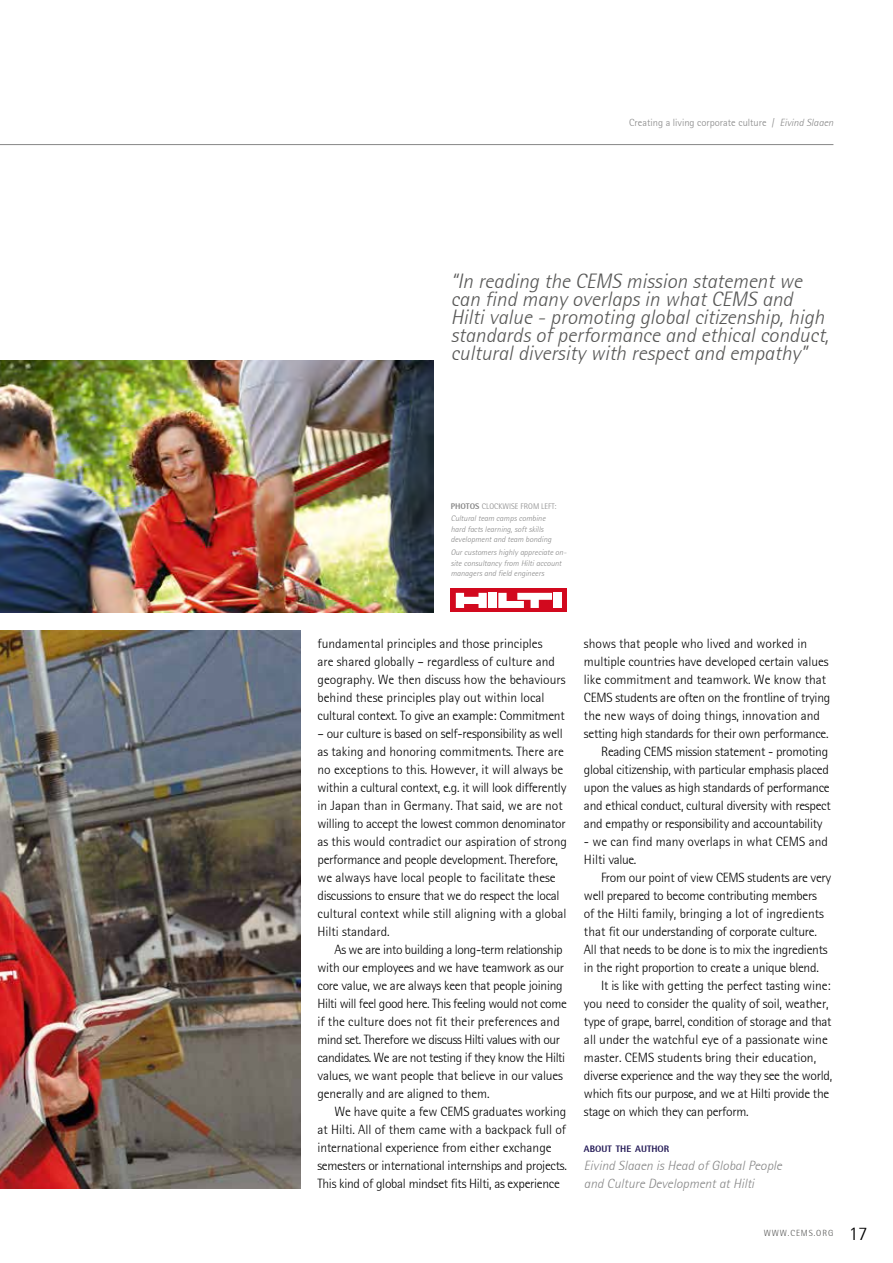
<style>
.page{position:relative;width:893px;height:1263px;background:#fff}
.page>*{position:absolute;margin:0;border:0;box-sizing:border-box;transform-origin:0 0}
.t1{font:italic 300 21px/18px "Rotis Semi Sans";color:#575756}
.t2{font:300 13.5px/18px "Rotis Semi Sans";letter-spacing:-.02em;color:#000}
.t3{font:300 13.5px/18px "Rotis Semi Sans";color:#000}
.t4{font:italic 300 13.5px/18px "Rotis Semi Sans";color:#878787}
.t5{font:300 10.5px "Rotis Semi Sans";color:#878787}
.t6{font:800 9.45px "Rotis Semi Sans";color:#231956}
.t7{font:300 9px "Rotis Semi Sans";letter-spacing:.1em;color:#575756}
.t8{font:italic 300 8.25px/10.5px "Rotis Semi Sans";color:#878787}
.s1{font-style:italic}
.s2{font-weight:800;font-style:normal}
.s3{font-style:normal}
.s4{font-size:19.5px;color:#000}
</style>
<div class="page">
<hr style="left:0;top:144px;width:833px;height:1px;background:#878787">
<img style="left:0;top:630px;width:300px;height:558px">
<img style="left:0;top:360px;width:434px;height:252px">
<div style="left:451px;top:589px;width:116px;height:23px;background:#d2091e"></div>
<div style="left:488px;top:593px;width:9px;height:15px;background:#fff"></div>
<div style="left:554px;top:593px;width:8px;height:15px;background:#fff"></div>
<svg style="left:456px;top:593px;width:31px;height:15px"></svg>
<svg style="left:498px;top:593px;width:54px;height:15px"></svg>
<p class="t5" style="left:629px;top:116px;width:206px">Creating a living corporate culture / <span class="s1">Eivind Slaaen</span></p>
<h1 class="t1" style="left:451px;top:272px;width:380px">“In reading the CEMS mission statement we can find many overlaps in what CEMS and Hilti value - promoting global citizenship, high standards of performance and ethical conduct, cultural diversity with respect and empathy”</h1>
<p class="t8" style="left:451px;top:500px;width:107px;line-height:12.6px"><span class="s2">PHOTOS</span> <span class="s3">CLOCKWISE FROM LEFT:<br></span>Cultural team camps combine</p>
<p class="t8" style="left:451px;top:524px;width:102px">hard facts learning, soft skills development and team bonding</p>
<p class="t8" style="left:451px;top:547px;width:117px">Our customers highly appreciate on&shy;site consultancy from Hilti account managers and field engineers</p>
<p class="t3" style="left:317px;top:634px;width:250px">fundamental principles and those principles<br>are shared globally – regardless of culture and geography. We then discuss how the behaviours behind these principles play out within local cultural context. To give an example: Commitment</p>
<p class="t3" style="left:317px;top:724px;width:251px">– our culture is based on self-responsibility as well as taking and honoring commitments. There are no exceptions to this. However, it will always be within a cultural context, e.g. it will look differently in Japan than in Germany. That said, we are not willing to accept the lowest common denominator as this would contradict our aspiration of strong performance and people development. Therefore, we always have local people to facilitate these discussions to ensure that we do respect the local cultural context while still aligning with a global Hilti standard.</p>
<p class="t2" style="left:317px;top:940px;width:251px;text-indent:17px">As we are into building a long-term relationship with our employees and we have teamwork as our core value, we are always keen that people joining Hilti will feel good here. This feeling would not come if the culture does not fit their preferences and mind set. Therefore we discuss Hilti values with our candidates. We are not testing if they know the Hilti values, we want people that believe in our values generally and are aligned to them.</p>
<p class="t2" style="left:317px;top:1102px;width:251px;text-indent:17px">We have quite a few CEMS graduates working at Hilti. All of them came with a backpack full of international experience from either exchange semesters or international internships and projects.<br>This kind of global mindset fits Hilti, as experience</p>
<p class="t3" style="left:584px;top:634px;width:225px">shows that people who lived and worked in</p>
<p class="t2" style="left:584px;top:652px;width:246px">multiple countries have developed certain values</p>
<p class="t3" style="left:584px;top:670px;width:244px">like commitment and teamwork. We know that</p>
<p class="t2" style="left:584px;top:688px;width:248px">CEMS students are often on the frontline of trying</p>
<p class="t3" style="left:584px;top:706px;width:238px">the new ways of doing things, innovation and</p>
<p class="t2" style="left:584px;top:724px;width:246px">setting high standards for their own performance.</p>
<p class="t2" style="left:601px;top:742px;width:229px">Reading CEMS mission statement - promoting</p>
<p class="t2" style="left:584px;top:760px;width:246px">global citizenship, with particular emphasis placed</p>
<p class="t2" style="left:584px;top:778px;width:247px">upon the values as high standards of performance</p>
<p class="t2" style="left:584px;top:796px;width:248px">and ethical conduct, cultural diversity with respect</p>
<p class="t2" style="left:584px;top:814px;width:240px">and empathy or responsibility and accountability</p>
<p class="t3" style="left:584px;top:832px;width:245px">- we can find many overlaps in what CEMS and<br>Hilti value.</p>
<p class="t2" style="left:601px;top:868px;width:232px">From our point of view CEMS students are very</p>
<p class="t2" style="left:584px;top:886px;width:234px">well prepared to become contributing members</p>
<p class="t3" style="left:584px;top:904px;width:241px">of the Hilti family, bringing a lot of ingredients</p>
<p class="t2" style="left:584px;top:922px;width:234px">that fit our understanding of corporate culture.</p>
<p class="t2" style="left:584px;top:940px;width:245px">All that needs to be done is to mix the ingredients</p>
<p class="t2" style="left:584px;top:958px;width:236px">in the right proportion to create a unique blend.</p>
<p class="t2" style="left:601px;top:976px;width:231px">It is like with getting the perfect tasting wine:</p>
<p class="t2" style="left:584px;top:994px;width:246px">you need to consider the quality of soil, weather,</p>
<p class="t2" style="left:584px;top:1012px;width:249px">type of grape, barrel, condition of storage and that</p>
<p class="t3" style="left:584px;top:1030px;width:245px">all under the watchful eye of a passionate wine</p>
<p class="t3" style="left:584px;top:1048px;width:234px">master. CEMS students bring their education,</p>
<p class="t2" style="left:584px;top:1066px;width:250px">diverse experience and the way they see the world,</p>
<p class="t2" style="left:584px;top:1084px;width:247px">which fits our purpose, and we at Hilti provide the</p>
<p class="t2" style="left:584px;top:1102px;width:166px">stage on which they can perform.</p>
<p class="t6" style="left:584px;top:1143px;width:87px">ABOUT TH E AUTHOR</p>
<p class="t4" style="left:584px;top:1156px;width:200px">Eivind Slaaen is Head of Global People and Culture Development at Hilti</p>
<p class="t7" style="left:764px;top:1228px;width:105px">WWW.CEMS.ORG <span class="s4">17</span></p>
</div>
